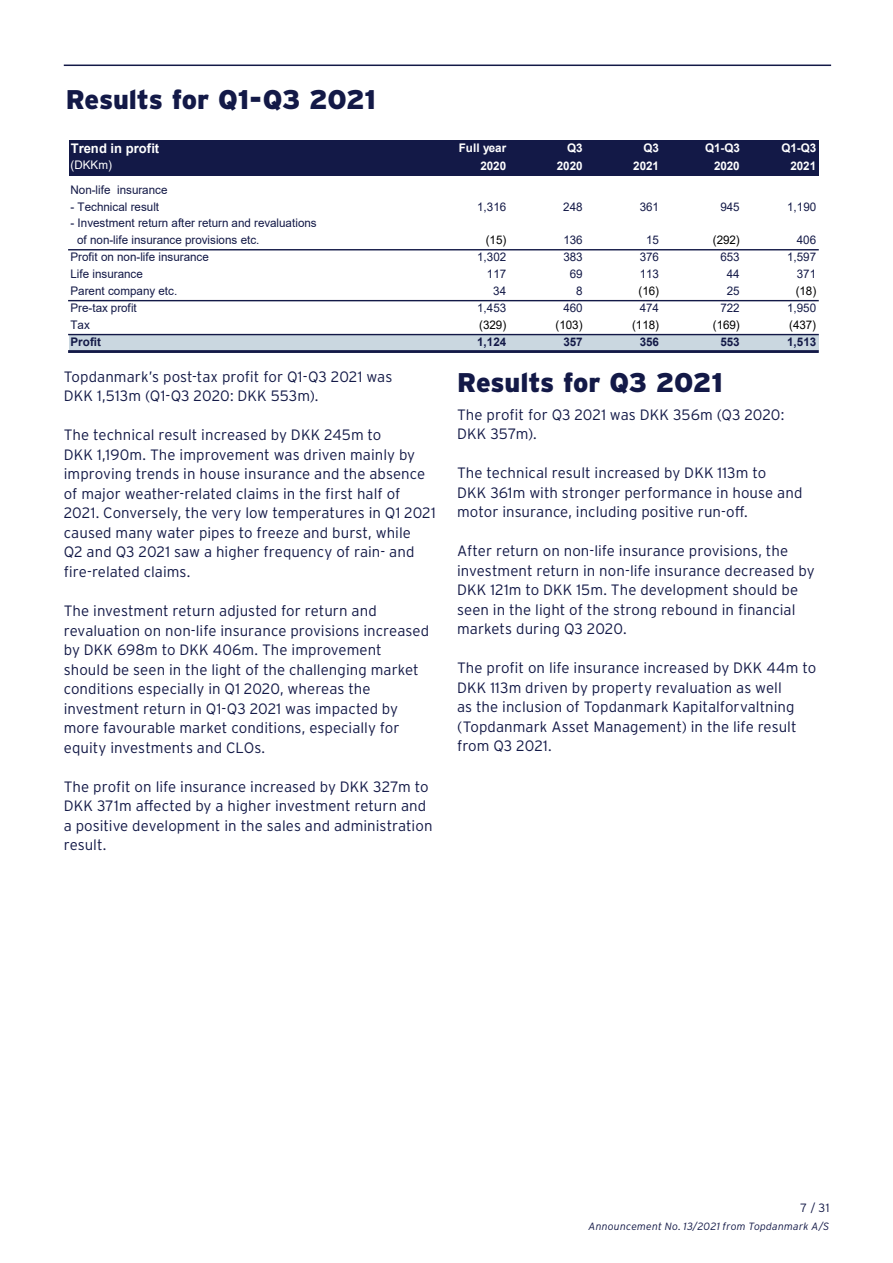
<style>
.page{position:relative;width:893px;height:1263px;background:#fff}
.page>*{position:absolute;margin:0;border:0;box-sizing:border-box;transform-origin:0 0}
.t1{font:900 27px "Interstate";letter-spacing:-.01em;color:#131947}
.t2{font:300 15px/19.5px "Interstate";letter-spacing:.005em;color:#131947}
.t3{font:700 13.2px "Arial";color:#fff}
.t4{font:300 12px "Interstate";color:#131947}
.t5{font:11.85px/17px "Arial";color:#131947}
.t6{font:700 11.85px "Arial";letter-spacing:-.005em;color:#fff}
.t7{font:11.85px "Arial";letter-spacing:-.005em;color:#000}
.t8{font:700 11.85px "Arial";letter-spacing:-.005em;color:#131947}
.t9{font:11.85px "Arial";color:#fff}
.t10{font:italic 300 10.5px "Interstate";letter-spacing:.015em;color:#131947}
</style>
<div class="page">
<hr style="left:64px;top:65px;width:767px;height:1px;background:#131947">
<div style="left:69px;top:140px;width:750px;height:36px;background:#131947"></div>
<div style="left:69px;top:335px;width:750px;height:17px;background:#cad7e0"></div>
<hr style="left:68px;top:350px;width:751px;height:3px;background:#131947">
<hr style="left:68px;top:334px;width:751px;height:1px;background:#131947">
<hr style="left:68px;top:300px;width:751px;height:1px;background:#131947">
<hr style="left:68px;top:249px;width:751px;height:1px;background:#131947">
<h1 class="t1" style="left:66px;top:79px;width:312px">Results for Q1-Q3 2021</h1>
<p class="t3" style="left:71px;top:139px;width:90px">Trend in profit</p>
<p class="t6" style="left:459px;top:139px;width:49px">Full year</p>
<p class="t6" style="left:567px;top:139px;width:17px">Q3</p>
<p class="t6" style="left:643px;top:139px;width:17px">Q3</p>
<p class="t6" style="left:705px;top:139px;width:36px">Q1-Q3</p>
<p class="t6" style="left:781px;top:139px;width:36px">Q1-Q3</p>
<p class="t9" style="left:71px;top:157px;width:43px">(DKKm)</p>
<p class="t6" style="left:480px;top:157px;width:27px">2020</p>
<p class="t6" style="left:557px;top:157px;width:27px">2020</p>
<p class="t6" style="left:633px;top:157px;width:27px">2021</p>
<p class="t6" style="left:714px;top:157px;width:27px">2020</p>
<p class="t6" style="left:790px;top:157px;width:27px">2021</p>
<p class="t5" style="left:71px;top:181px;width:98px">Non-life insurance</p>
<p class="t5" style="left:71px;top:198px;width:90px">- Technical result</p>
<p class="t5" style="left:477px;top:198px;width:31px">1,316</p>
<p class="t5" style="left:563px;top:198px;width:21px">248</p>
<p class="t5" style="left:640px;top:198px;width:21px">361</p>
<p class="t5" style="left:720px;top:198px;width:21px">945</p>
<p class="t5" style="left:787px;top:198px;width:31px">1,190</p>
<p class="t5" style="left:77px;top:215px;width:241px;text-indent:-7px">- Investment return after return and revaluations of non-life insurance provisions etc.</p>
<p class="t7" style="left:486px;top:232px;width:22px">(15)</p>
<p class="t5" style="left:563px;top:232px;width:21px">136</p>
<p class="t5" style="left:646px;top:232px;width:14px">15</p>
<p class="t7" style="left:713px;top:232px;width:28px">(292)</p>
<p class="t5" style="left:797px;top:232px;width:21px">406</p>
<p class="t5" style="left:71px;top:249px;width:140px">Profit on non-life insurance</p>
<p class="t5" style="left:477px;top:249px;width:30px">1,302</p>
<p class="t5" style="left:563px;top:249px;width:21px">383</p>
<p class="t5" style="left:640px;top:249px;width:21px">376</p>
<p class="t5" style="left:720px;top:249px;width:21px">653</p>
<p class="t5" style="left:787px;top:249px;width:30px">1,597</p>
<p class="t5" style="left:71px;top:266px;width:74px">Life insurance</p>
<p class="t5" style="left:487px;top:266px;width:21px">117</p>
<p class="t5" style="left:570px;top:266px;width:14px">69</p>
<p class="t5" style="left:640px;top:266px;width:21px">113</p>
<p class="t5" style="left:727px;top:266px;width:14px">44</p>
<p class="t5" style="left:797px;top:266px;width:21px">371</p>
<p class="t5" style="left:71px;top:283px;width:108px">Parent company etc.</p>
<p class="t5" style="left:493px;top:283px;width:14px">34</p>
<p class="t5" style="left:576px;top:283px;width:8px">8</p>
<p class="t7" style="left:638px;top:283px;width:22px">(16)</p>
<p class="t5" style="left:727px;top:283px;width:14px">25</p>
<p class="t7" style="left:796px;top:283px;width:22px">(18)</p>
<p class="t5" style="left:71px;top:300px;width:68px">Pre-tax profit</p>
<p class="t5" style="left:477px;top:300px;width:31px">1,453</p>
<p class="t5" style="left:563px;top:300px;width:21px">460</p>
<p class="t5" style="left:640px;top:300px;width:21px">474</p>
<p class="t5" style="left:720px;top:300px;width:21px">722</p>
<p class="t5" style="left:787px;top:300px;width:30px">1,950</p>
<p class="t5" style="left:71px;top:317px;width:21px">Tax</p>
<p class="t7" style="left:479px;top:317px;width:28px">(329)</p>
<p class="t7" style="left:556px;top:317px;width:29px">(103)</p>
<p class="t7" style="left:632px;top:317px;width:28px">(118)</p>
<p class="t7" style="left:713px;top:317px;width:28px">(169)</p>
<p class="t7" style="left:789px;top:317px;width:28px">(437)</p>
<p class="t8" style="left:71px;top:333px;width:32px">Profit</p>
<p class="t8" style="left:477px;top:333px;width:31px">1,124</p>
<p class="t8" style="left:563px;top:333px;width:21px">357</p>
<p class="t8" style="left:640px;top:333px;width:21px">356</p>
<p class="t8" style="left:720px;top:333px;width:21px">553</p>
<p class="t8" style="left:787px;top:333px;width:31px">1,513</p>
<p class="t2" style="left:64px;top:366px;width:330px">Topdanmark’s post-tax profit for Q1-Q3 2021 was<br>DKK 1,513m (Q1-Q3 2020: DKK 553m).</p>
<p class="t2" style="left:64px;top:424px;width:374px">The technical result increased by DKK 245m to<br>DKK 1,190m. The improvement was driven mainly by improving trends in house insurance and the absence of major weather-related claims in the first half of 2021. Conversely, the very low temperatures in Q1 2021 caused many water pipes to freeze and burst, while<br>Q2 and Q3 2021 saw a higher frequency of rain- and fire-related claims.</p>
<p class="t2" style="left:64px;top:600px;width:367px">The investment return adjusted for return and revaluation on non-life insurance provisions increased by DKK 698m to DKK 406m. The improvement should be seen in the light of the challenging market conditions especially in Q1 2020, whereas the investment return in Q1-Q3 2021 was impacted by more favourable market conditions, especially for equity investments and CLOs.</p>
<p class="t2" style="left:64px;top:775px;width:370px">The profit on life insurance increased by DKK 327m to DKK 371m affected by a higher investment return and a positive development in the sales and administration result.</p>
<h1 class="t1" style="left:457px;top:362px;width:267px">Results for Q3 2021</h1>
<p class="t2" style="left:457px;top:404px;width:329px">The profit for Q3 2021 was DKK 356m (Q3 2020:<br>DKK 357m).</p>
<p class="t2" style="left:457px;top:462px;width:347px">The technical result increased by DKK 113m to<br>DKK 361m with stronger performance in house and motor insurance, including positive run-off.</p>
<p class="t2" style="left:457px;top:540px;width:359px">After return on non-life insurance provisions, the investment return in non-life insurance decreased by DKK 121m to DKK 15m. The development should be seen in the light of the strong rebound in financial markets during Q3 2020.</p>
<p class="t2" style="left:457px;top:657px;width:361px">The profit on life insurance increased by DKK 44m to DKK 113m driven by property revaluation as well<br>as the inclusion of Topdanmark Kapitalforvaltning (Topdanmark Asset Management) in the life result from Q3 2021.</p>
<p class="t4" style="left:801px;top:1199px;width:30px">7 / 31</p>
<p class="t10" style="left:588px;top:1218px;width:242px">Announcement No. 13/2021 from Topdanmark A/S</p>
</div>
